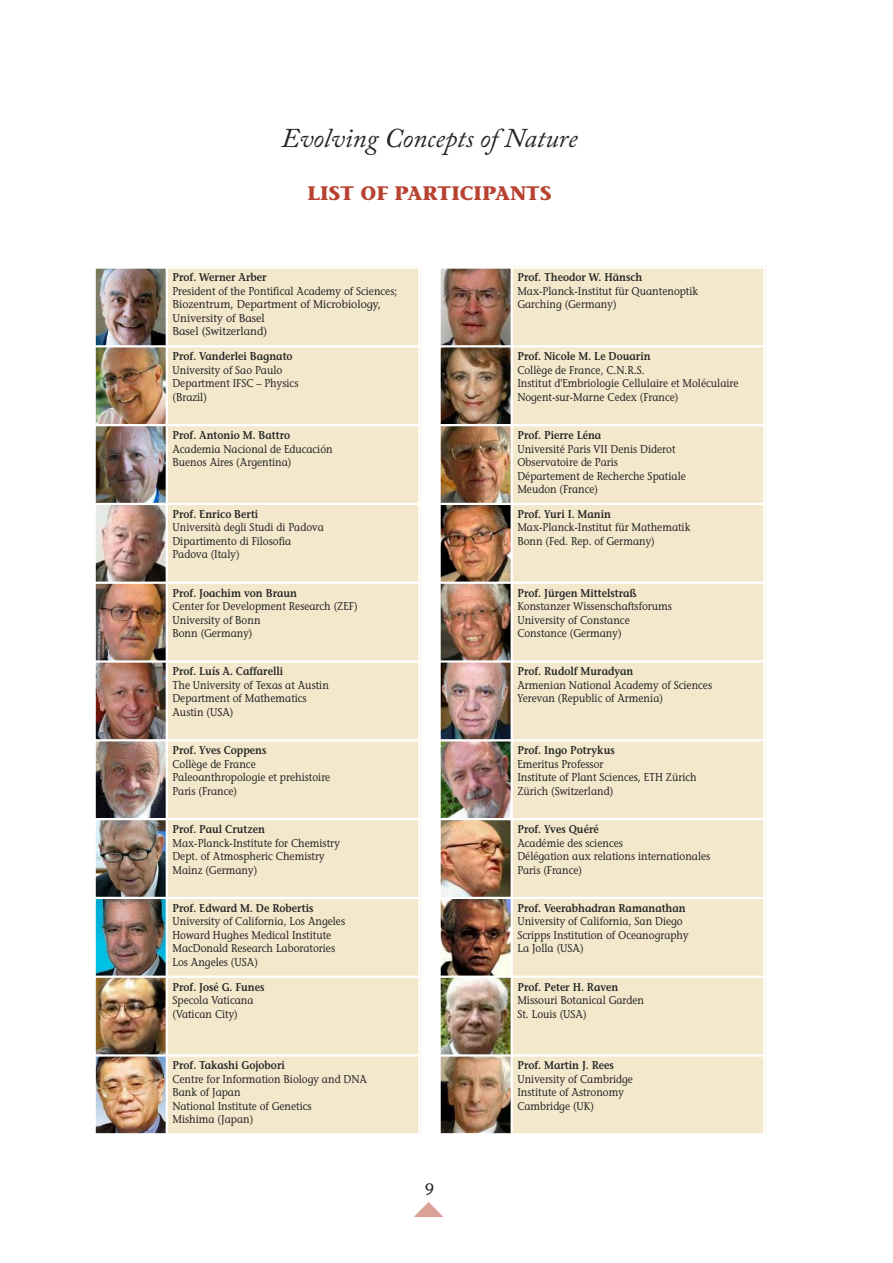
<style>
.page{position:relative;width:893px;height:1263px;background:#fff}
.page>*{position:absolute;margin:0;border:0;box-sizing:border-box;transform-origin:0 0}
.t1{font:italic 27px "Adobe Caslon Pro";color:#272627}
.t2{font:700 19.5px "Stone Informal Std";color:#b74230}
.t3{font:500 16.5px "Stone Informal Std";color:#272627}
.t4{font:500 11.25px/13.5px "Stone Informal Std";color:#272627;scale:.9 1}
.t5{font:600 11.25px "Stone Informal Std";color:#272627;scale:.9 1}
</style>
<div class="page">
<svg style="left:414px;top:1202px;width:29px;height:15px"></svg>
<img style="left:96px;top:269px;width:70px;height:76px">
<div style="left:167px;top:266px;width:253px;height:80px;background:#f3e8cb"></div>
<img style="left:96px;top:347px;width:70px;height:77px">
<div style="left:167px;top:346px;width:253px;height:79px;background:#f3e8cb"></div>
<img style="left:96px;top:426px;width:70px;height:77px">
<div style="left:167px;top:425px;width:253px;height:79px;background:#f3e8cb"></div>
<img style="left:96px;top:505px;width:70px;height:77px">
<div style="left:167px;top:504px;width:253px;height:79px;background:#f3e8cb"></div>
<img style="left:96px;top:584px;width:70px;height:76px">
<div style="left:167px;top:583px;width:253px;height:78px;background:#f3e8cb"></div>
<img style="left:96px;top:663px;width:70px;height:76px">
<div style="left:167px;top:661px;width:253px;height:79px;background:#f3e8cb"></div>
<img style="left:96px;top:741px;width:70px;height:77px">
<div style="left:167px;top:740px;width:253px;height:79px;background:#f3e8cb"></div>
<img style="left:96px;top:820px;width:70px;height:77px">
<div style="left:167px;top:819px;width:253px;height:79px;background:#f3e8cb"></div>
<img style="left:96px;top:899px;width:70px;height:76px">
<div style="left:167px;top:898px;width:253px;height:79px;background:#f3e8cb"></div>
<img style="left:96px;top:978px;width:70px;height:76px">
<div style="left:167px;top:977px;width:253px;height:78px;background:#f3e8cb"></div>
<img style="left:96px;top:1056px;width:70px;height:77px">
<div style="left:167px;top:1055px;width:253px;height:80px;background:#f3e8cb"></div>
<hr style="left:166px;top:266px;width:2px;height:869px;background:#fff">
<hr style="left:418px;top:266px;width:2px;height:869px;background:#fff">
<hr style="left:94px;top:266px;width:326px;height:3px;background:#fff">
<hr style="left:94px;top:345px;width:326px;height:2px;background:#fff">
<hr style="left:94px;top:424px;width:326px;height:2px;background:#fff">
<hr style="left:94px;top:503px;width:326px;height:2px;background:#fff">
<hr style="left:94px;top:582px;width:326px;height:2px;background:#fff">
<hr style="left:94px;top:660px;width:326px;height:3px;background:#fff">
<hr style="left:94px;top:739px;width:326px;height:2px;background:#fff">
<hr style="left:94px;top:818px;width:326px;height:2px;background:#fff">
<hr style="left:94px;top:897px;width:326px;height:2px;background:#fff">
<hr style="left:94px;top:975px;width:326px;height:3px;background:#fff">
<hr style="left:94px;top:1054px;width:326px;height:2px;background:#fff">
<hr style="left:94px;top:1133px;width:326px;height:2px;background:#fff">
<img style="left:441px;top:269px;width:70px;height:76px">
<div style="left:512px;top:266px;width:253px;height:80px;background:#f3e8cb"></div>
<img style="left:441px;top:347px;width:70px;height:77px">
<div style="left:512px;top:346px;width:253px;height:79px;background:#f3e8cb"></div>
<img style="left:441px;top:426px;width:70px;height:77px">
<div style="left:512px;top:425px;width:253px;height:79px;background:#f3e8cb"></div>
<img style="left:441px;top:505px;width:70px;height:77px">
<div style="left:512px;top:504px;width:253px;height:79px;background:#f3e8cb"></div>
<img style="left:441px;top:584px;width:70px;height:76px">
<div style="left:512px;top:583px;width:253px;height:78px;background:#f3e8cb"></div>
<img style="left:441px;top:663px;width:70px;height:76px">
<div style="left:512px;top:661px;width:253px;height:79px;background:#f3e8cb"></div>
<img style="left:441px;top:741px;width:70px;height:77px">
<div style="left:512px;top:740px;width:253px;height:79px;background:#f3e8cb"></div>
<img style="left:441px;top:820px;width:70px;height:77px">
<div style="left:512px;top:819px;width:253px;height:79px;background:#f3e8cb"></div>
<img style="left:441px;top:899px;width:70px;height:76px">
<div style="left:512px;top:898px;width:253px;height:79px;background:#f3e8cb"></div>
<img style="left:441px;top:978px;width:70px;height:76px">
<div style="left:512px;top:977px;width:253px;height:78px;background:#f3e8cb"></div>
<img style="left:441px;top:1056px;width:70px;height:77px">
<div style="left:512px;top:1055px;width:253px;height:80px;background:#f3e8cb"></div>
<hr style="left:511px;top:266px;width:2px;height:869px;background:#fff">
<hr style="left:763px;top:266px;width:2px;height:869px;background:#fff">
<hr style="left:438px;top:266px;width:327px;height:3px;background:#fff">
<hr style="left:438px;top:345px;width:327px;height:2px;background:#fff">
<hr style="left:438px;top:424px;width:327px;height:2px;background:#fff">
<hr style="left:438px;top:503px;width:327px;height:2px;background:#fff">
<hr style="left:438px;top:582px;width:327px;height:2px;background:#fff">
<hr style="left:438px;top:660px;width:327px;height:3px;background:#fff">
<hr style="left:438px;top:739px;width:327px;height:2px;background:#fff">
<hr style="left:438px;top:818px;width:327px;height:2px;background:#fff">
<hr style="left:438px;top:897px;width:327px;height:2px;background:#fff">
<hr style="left:438px;top:975px;width:327px;height:3px;background:#fff">
<hr style="left:438px;top:1054px;width:327px;height:2px;background:#fff">
<hr style="left:438px;top:1133px;width:327px;height:2px;background:#fff">
<h1 class="t1" style="left:281px;top:129px;width:298px">Evolving Concepts of Nature</h1>
<h2 class="t2" style="left:307px;top:186px;width:246px">LIST OF PARTICIPANTS</h2>
<p class="t5" style="left:172px;top:273px;width:106px">Prof. Werner Arber</p>
<p class="t4" style="left:172px;top:285px;width:251px">President of the Pontifical academy of Sciences; biozentrum, Department of Microbiology, University of basel<br>basel (Switzerland)</p>
<p class="t5" style="left:172px;top:352px;width:135px">Prof. Vanderlei Bagnato</p>
<p class="t4" style="left:172px;top:364px;width:141px">University of Sao Paulo<br>Department iFSc – Physics (brazil)</p>
<p class="t5" style="left:172px;top:431px;width:132px">Prof. Antonio M. Battro</p>
<p class="t4" style="left:172px;top:443px;width:180px">academia nacional de educación buenos aires (argentina)</p>
<p class="t5" style="left:172px;top:509px;width:97px">Prof. Enrico Berti</p>
<p class="t4" style="left:172px;top:522px;width:170px">Università degli Studi di Padova<br>Dipartimento di Filosofia<br>Padova (italy)</p>
<p class="t5" style="left:172px;top:588px;width:140px">Prof. Joachim von Braun</p>
<p class="t4" style="left:172px;top:601px;width:207px">center for Development research (ZeF)<br>University of bonn<br>bonn (Germany)</p>
<p class="t5" style="left:172px;top:667px;width:125px">Prof. Luís A. Caffarelli</p>
<p class="t4" style="left:172px;top:679px;width:175px">the University of texas at austin<br>Department of Mathematics austin (USa)</p>
<p class="t5" style="left:172px;top:746px;width:106px">Prof. Yves Coppens</p>
<p class="t4" style="left:172px;top:758px;width:177px">collège de France<br>Paleoanthropologie et prehistoire<br>Paris (France)</p>
<p class="t5" style="left:172px;top:825px;width:104px">Prof. Paul Crutzen</p>
<p class="t4" style="left:172px;top:837px;width:188px">Max-Planck-institute for chemistry<br>Dept. of atmospheric chemistry<br>Mainz (Germany)</p>
<p class="t5" style="left:172px;top:903px;width:158px">Prof. Edward M. De Robertis</p>
<p class="t4" style="left:172px;top:916px;width:193px">University of california, Los angeles<br>Howard Hughes Medical institute<br>MacDonald research Laboratories<br>Los angeles (USa)</p>
<p class="t5" style="left:172px;top:982px;width:104px">Prof. José G. Funes</p>
<p class="t4" style="left:172px;top:994px;width:92px">Specola Vaticana (Vatican city)</p>
<p class="t5" style="left:172px;top:1061px;width:126px">Prof. Takashi Gojobori</p>
<p class="t4" style="left:172px;top:1073px;width:218px">centre for information biology and Dna bank of Japan<br>national institute of Genetics<br>Mishima (Japan)</p>
<h3 class="t3" style="left:425px;top:1183px;width:11px">9</h3>
<p class="t5" style="left:517px;top:273px;width:140px">Prof. Theodor W. Hänsch</p>
<p class="t4" style="left:517px;top:285px;width:202px">Max-Planck-institut für Quantenoptik<br>Garching (Germany)</p>
<p class="t5" style="left:517px;top:352px;width:150px">Prof. Nicole M. Le Douarin</p>
<p class="t4" style="left:517px;top:364px;width:247px">collège de France, c.n.r.S.<br>institut d'embriologie cellulaire et Moléculaire nogent-sur-Marne cedex (France)</p>
<p class="t5" style="left:517px;top:431px;width:95px">Prof. Pierre Léna</p>
<p class="t4" style="left:517px;top:443px;width:189px">Université Paris Vii Denis Diderot<br>Observatoire de Paris<br>Département de recherche Spatiale<br>Meudon (France)</p>
<p class="t5" style="left:517px;top:509px;width:106px">Prof. Yuri I. Manin</p>
<p class="t4" style="left:517px;top:522px;width:194px">Max-Planck-institut für Mathematik bonn (Fed. rep. of Germany)</p>
<p class="t5" style="left:517px;top:588px;width:134px">Prof. Jürgen Mittelstraß</p>
<p class="t4" style="left:517px;top:601px;width:173px">Konstanzer Wissenschaftsforums<br>University of constance constance (Germany)</p>
<p class="t5" style="left:517px;top:667px;width:130px">Prof. Rudolf Muradyan</p>
<p class="t4" style="left:517px;top:679px;width:218px">armenian national academy of Sciences yerevan (republic of armenia)</p>
<p class="t5" style="left:517px;top:746px;width:110px">Prof. Ingo Potrykus</p>
<p class="t4" style="left:517px;top:758px;width:201px">emeritus Professor<br>institute of Plant Sciences, etH Zürich<br>Zürich (Switzerland)</p>
<p class="t5" style="left:517px;top:825px;width:92px">Prof. Yves Quéré</p>
<p class="t4" style="left:517px;top:837px;width:216px">académie des sciences<br>Délégation aux relations internationales<br>Paris (France)</p>
<p class="t5" style="left:517px;top:903px;width:189px">Prof. Veerabhadran Ramanathan</p>
<p class="t4" style="left:517px;top:916px;width:192px">University of california, San Diego<br>Scripps institution of Oceanography<br>La Jolla (USa)</p>
<p class="t5" style="left:517px;top:982px;width:114px">Prof. Peter H. Raven</p>
<p class="t4" style="left:517px;top:994px;width:142px">Missouri botanical Garden<br>St. Louis (USa)</p>
<p class="t5" style="left:517px;top:1061px;width:109px">Prof. Martin J. Rees</p>
<p class="t4" style="left:517px;top:1073px;width:130px">University of cambridge institute of astronomy cambridge (UK)</p>
</div>
